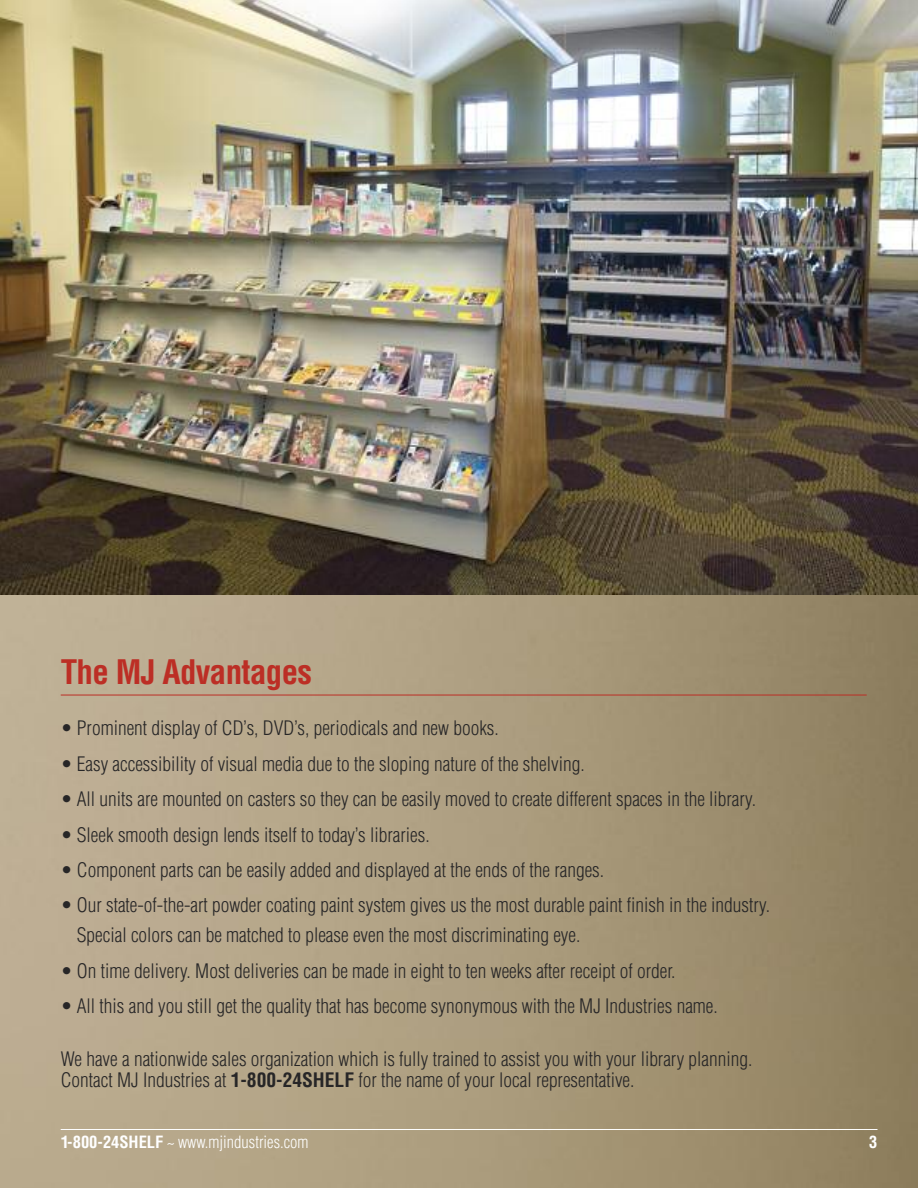
<style>
.page{position:relative;width:918px;height:1188px;background:#fff}
.page>*{position:absolute;margin:0;border:0;box-sizing:border-box;transform-origin:0 0}
.t1{font:700 condensed 33px "Helvetica";letter-spacing:-.02em;color:#bc2e25}
.t2{font:300 condensed 19.5px/30px "Helvetica";color:#272627}
.t3{font:300 condensed 16.5px "Helvetica";color:#fff}
.t4{font:700 condensed 16.5px "Helvetica";color:#fff}
.s1{font-weight:700}
</style>
<div class="page">
<img style="left:1px;top:594px;width:917px;height:594px">
<img style="left:1px;top:0;width:917px;height:594px">
<hr style="left:61px;top:1129px;width:817px;height:1px;background:#fff">
<hr style="left:61px;top:695px;width:806px;height:1px;background:#bc2e25">
<h1 class="t1" style="left:61px;top:653px;width:253px">The MJ Advantages</h1>
<p class="t2" style="left:61px;top:714px;width:440px">• Prominent display of CD’s, DVD’s, periodicals and new books.</p>
<p class="t2" style="left:61px;top:749px;width:525px">• Easy accessibility of visual media due to the sloping nature of the shelving.</p>
<p class="t2" style="left:61px;top:785px;width:697px">• All units are mounted on casters so they can be easily moved to create different spaces in the library.</p>
<p class="t2" style="left:61px;top:820px;width:370px">• Sleek smooth design lends itself to today’s libraries.</p>
<p class="t2" style="left:61px;top:855px;width:545px">• Component parts can be easily added and displayed at the ends of the ranges.</p>
<p class="t2" style="left:77px;top:891px;width:695px;text-indent:-16px">• Our state-of-the-art powder coating paint system gives us the most durable paint finish in the industry.<br>Special colors can be matched to please even the most discriminating eye.</p>
<p class="t2" style="left:61px;top:956px;width:616px">• On time delivery. Most deliveries can be made in eight to ten weeks after receipt of order.</p>
<p class="t2" style="left:61px;top:992px;width:659px">• All this and you still get the quality that has become synonymous with the MJ Industries name.</p>
<p class="t2" style="left:61px;top:1049px;width:693px;line-height:21px">We have a nationwide sales organization which is fully trained to assist you with your library planning.<br>Contact MJ Industries at <span class="s1">1-800-24SHELF</span> for the name of your local representative.</p>
<p class="t3" style="left:61px;top:1133px;width:249px"><span class="s1">1-800-24SHELF</span> ~ www.mjindustries.com</p>
<p class="t4" style="left:869px;top:1133px;width:10px">3</p>
</div>
